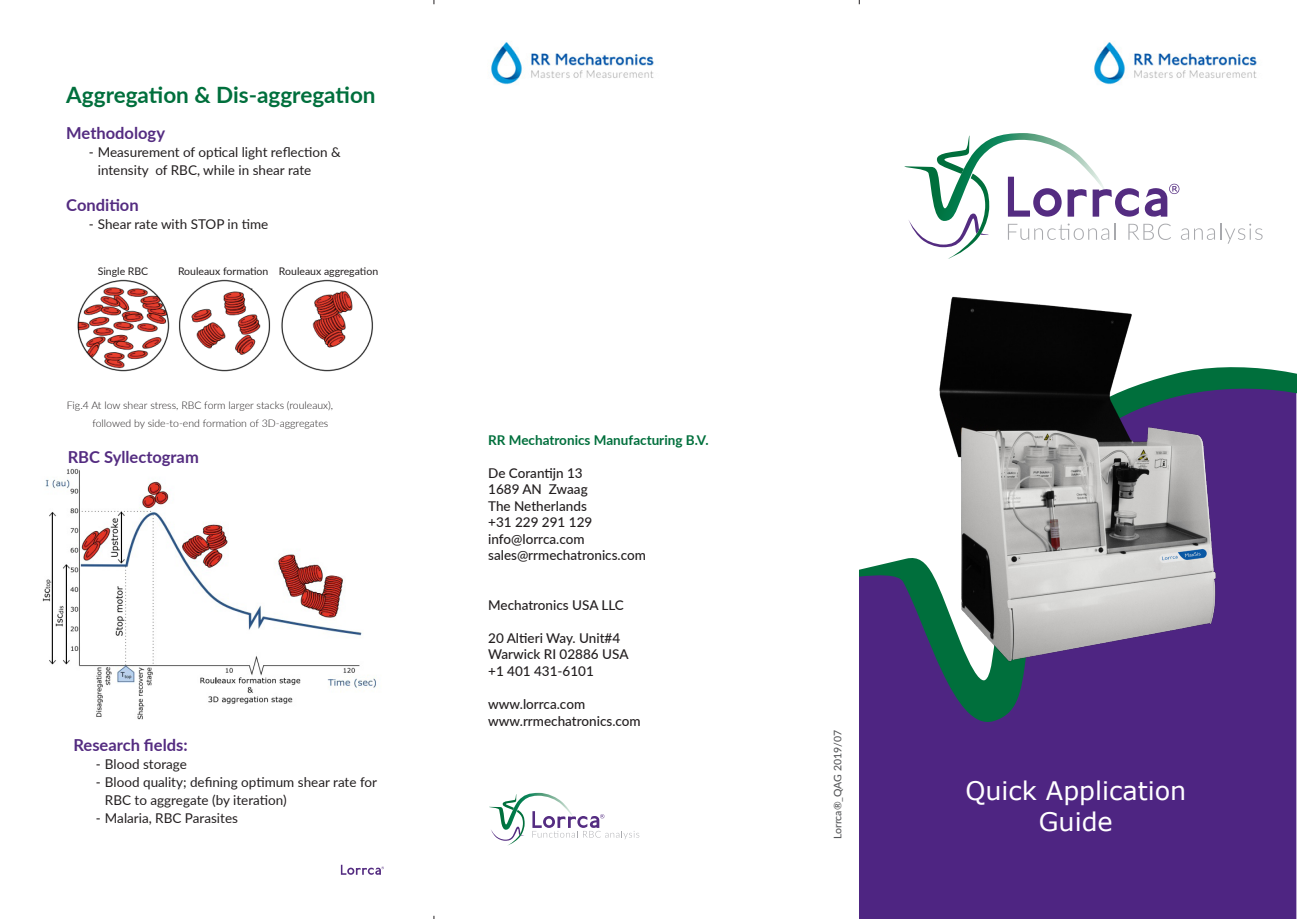
<style>
.page{position:relative;width:1297px;height:919px;background:#fff}
.page>*{position:absolute;margin:0;border:0;box-sizing:border-box;transform-origin:0 0}
.t1{font:25.5px/30.6px "Verdana";color:#fff;text-align:center}
.Geen_afstand{font:700 22.5px "Lato";color:#006f3c}
.Geen_afstand-2{font:700 16.5px "Lato";color:#542c81}
.lijst{font:13.5px/18px "Lato";color:#231f20}
.t2{font:500 13.5px "Lato";color:#231f20}
.t3{font:700 13.5px "Lato";color:#006f3c}
.bijsc{font:300 10.5px/18px "Lato";color:#231f20}
.bijsc-2{font:10.5px "Lato";color:#231f20}
.t4{font:500 10.5px "Lato";color:#57585a}
</style>
<div class="page">
<svg style="left:904px;top:133px;width:358px;height:126px"></svg>
<div style="left:859px;top:732px;width:437px;height:186px;background:#4e2582"></div>
<svg style="left:859px;top:369px;width:438px;height:363px;fill:#4e2582"></svg>
<img style="left:883px;top:296px;width:386px;height:471px">
<img style="left:1094px;top:42px;width:163px;height:43px">
<img style="left:42px;top:468px;width:334px;height:252px">
<svg style="left:489px;top:792px;width:150px;height:53px"></svg>
<svg style="left:341px;top:864px;width:43px;height:10px"></svg>
<img style="left:77px;top:279px;width:93px;height:93px">
<img style="left:179px;top:279px;width:194px;height:93px">
<img style="left:491px;top:42px;width:163px;height:43px">
<p class="Geen_afstand" style="left:66px;top:78px;width:311px">Aggregation &amp; Dis-aggregation</p>
<p class="Geen_afstand-2" style="left:66px;top:121px;width:100px">Methodology</p>
<p class="lijst" style="left:98px;top:142px;width:244px;text-indent:-9px">- Measurement of optical light reflection &amp; intensity of RBC, while in shear rate</p>
<p class="Geen_afstand-2" style="left:66px;top:193px;width:74px">Condition</p>
<p class="lijst" style="left:89px;top:214px;width:181px">- Shear rate with STOP in time</p>
<p class="bijsc-2" style="left:98px;top:264px;width:52px">Single RBC</p>
<p class="bijsc-2" style="left:178px;top:264px;width:92px">Rouleaux formation</p>
<p class="bijsc-2" style="left:279px;top:264px;width:101px">Rouleaux aggregation</p>
<p class="bijsc" style="left:92px;top:396px;width:242px;text-indent:-26px">Fig.4 At low shear stress, RBC form larger stacks (rouleaux), followed by side-to-end formation of 3D-aggregates</p>
<p class="Geen_afstand-2" style="left:68px;top:445px;width:133px">RBC Syllectogram</p>
<p class="Geen_afstand-2" style="left:73px;top:733px;width:116px">Research fields:</p>
<p class="lijst" style="left:96px;top:754px;width:92px">- Blood storage</p>
<p class="lijst" style="left:105px;top:772px;width:274px;text-indent:-9px">- Blood quality; defining optimum shear rate for<br>RBC to aggregate (by iteration)</p>
<p class="lijst" style="left:96px;top:808px;width:143px">- Malaria, RBC Parasites</p>
<p class="t3" style="left:488px;top:430px;width:222px">RR Mechatronics Manufacturing B.V.</p>
<p class="t2" style="left:488px;top:463px;width:96px">De Corantijn 13</p>
<p class="t2" style="left:488px;top:479px;width:101px">1689 AN Zwaag</p>
<p class="t2" style="left:488px;top:496px;width:100px">The Netherlands</p>
<p class="t2" style="left:488px;top:512px;width:106px">+31 229 291 129</p>
<p class="t2" style="left:488px;top:529px;width:98px">info@lorrca.com</p>
<p class="t2" style="left:488px;top:545px;width:159px">sales@rrmechatronics.com</p>
<p class="t2" style="left:488px;top:595px;width:137px">Mechatronics USA LLC</p>
<p class="t2" style="left:488px;top:628px;width:134px">20 Altieri Way. Unit#4</p>
<p class="t2" style="left:488px;top:644px;width:142px">Warwick RI 02886 USA</p>
<p class="t2" style="left:488px;top:661px;width:107px">+1 401 431-6101</p>
<p class="t2" style="left:488px;top:694px;width:98px">www.lorrca.com</p>
<p class="t2" style="left:488px;top:710px;width:154px">www.rrmechatronics.com</p>
<p class="t4" style="left:830px;top:839px;width:111px;rotate:-90deg">Lorrca®_QAG 2019/07</p>
<p class="t1" style="left:965px;top:775px;width:223px">Quick Application<br>Guide</p>
</div>
